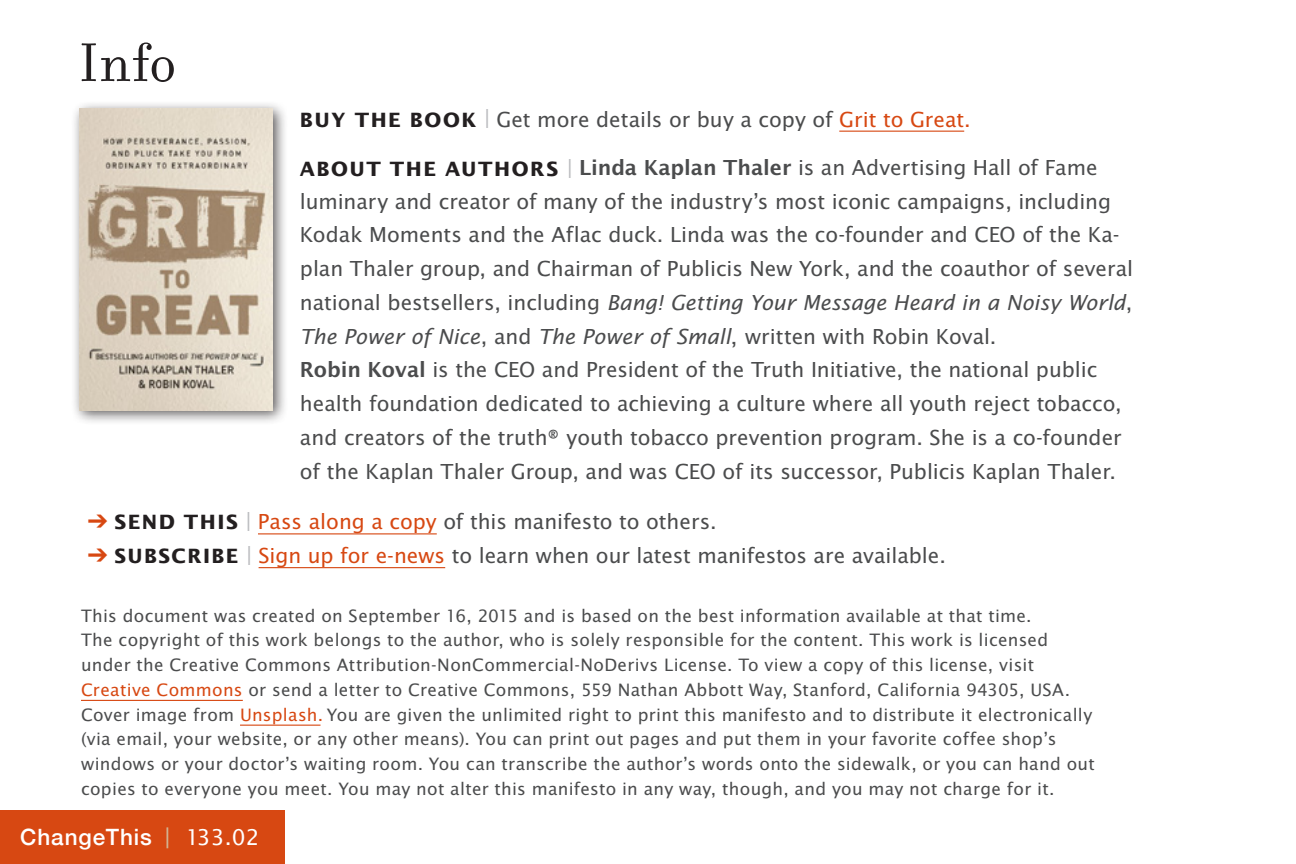
<style>
.page{position:relative;width:1296px;height:864px;background:#fff}
.page>*{position:absolute;margin:0;border:0;box-sizing:border-box;transform-origin:0 0}
.t1{font:58.5px "Filosofia OT";color:#231f20}
.t2{font:22.5px/33.8px "Lucida Sans EFOP";color:#4b4c4d}
.t3{font:500 22.5px "Helvetica Neue";letter-spacing:.04em;color:#fff}
.t4{font:18.45px/24.8px "Lucida Sans EFOP";letter-spacing:.015em;color:#4b4c4d}
.s1{font-weight:700;font-size:21.38px;color:#231f20}
.s2{color:#bcbdc0}
.s3{color:#d74812}
.s4{font-weight:600}
.s5{font-style:italic}
.s6{font-family:"Lucida Sans"}
.s7{font-family:"Lucida Sans EFOP";font-weight:400;font-size:24.75px;color:#d2b696}
.s8{font-family:"Lucida Sans EFOP";font-weight:400;font-size:23.62px}
</style>
<div class="page">
<div style="left:0;top:810px;width:285px;height:54px;background:#d74812"></div>
<hr style="left:839px;top:131px;width:125px;height:1px;background:#d74812">
<hr style="left:258px;top:533px;width:179px;height:1px;background:#d74812">
<hr style="left:259px;top:567px;width:186px;height:1px;background:#d74812">
<hr style="left:81px;top:700px;width:162px;height:1px;background:#d74812">
<hr style="left:240px;top:725px;width:81px;height:1px;background:#d74812">
<div style="left:70px;top:100px;width:219px;height:325px;background:#231f20;opacity:.75"></div>
<img style="left:79px;top:109px;width:194px;height:301px">
<h1 class="t1" style="left:79px;top:30px;width:99px">Info</h1>
<p class="t2" style="left:300px;top:96px;width:799px;line-height:48.1px"><span class="s1">BUY THE BOOK</span> <span class="s2">|</span> Get more details or buy a copy of <span class="s3">Grit to Great.<br></span><span class="s1">ABOUT THE AUTHORS</span> <span class="s2">|</span> <span class="s4">Linda Kaplan Thaler</span> is an Advertising Hall of Fame</p>
<p class="t2" style="left:300px;top:185px;width:835px">luminary and creator of many of the industry’s most iconic campaigns, including Kodak Moments and the Aflac duck. Linda was the co-founder and CEO of the Ka&shy;plan Thaler group, and Chairman of Publicis New York, and the coauthor of several national bestsellers, including <span class="s5">Bang! Getting Your Message Heard in a Noisy World</span>, <span class="s5">The Power of Nice</span>, and <span class="s5">The Power of Small</span><span class="s6">,</span> written with Robin Koval.<br><span class="s4">Robin Koval</span> is the CEO and President of the Truth Initiative, the national public health foundation dedicated to achieving a culture where all youth reject tobacco, and creators of the truth® youth tobacco prevention program. She is a co-founder of the Kaplan Thaler Group, and was CEO of its successor, Publicis Kaplan Thaler.</p>
<p class="t2" style="left:88px;top:506px;width:630px"><span class="s3">➔</span> <span class="s1">SEND THIS</span> <span class="s2">|</span> <span class="s3">Pass along a copy</span> of this manifesto to others.</p>
<p class="t2" style="left:88px;top:540px;width:860px"><span class="s3">➔</span> <span class="s1">SUBSCRIBE</span> <span class="s2">|</span> <span class="s3">Sign up for e-news</span> to learn when our latest manifestos are available.</p>
<p class="t4" style="left:81px;top:604px;width:1015px">This document was created on September 16, 2015 and is based on the best information available at that time.<br>The copyright of this work belongs to the author, who is solely responsible for the content. This work is licensed under the Creative Commons Attribution-NonCommercial-NoDerivs License. To view a copy of this license, visit <span class="s3">Creative Commons</span> or send a letter to Creative Commons, 559 Nathan Abbott Way, Stanford, California 94305, USA.<br>Cover image from <span class="s3">Unsplash.</span> You are given the unlimited right to print this manifesto and to distribute it electronically (via email, your website, or any other means). You can print out pages and put them in your favorite coffee shop’s windows or your doctor’s waiting room. You can transcribe the author’s words onto the sidewalk, or you can hand out copies to everyone you meet. You may not alter this manifesto in any way, though, and you may not charge for it.</p>
<p class="t3" style="left:20px;top:819px;width:241px">ChangeThis <span class="s7">|</span> <span class="s8">133.02</span></p>
</div>
